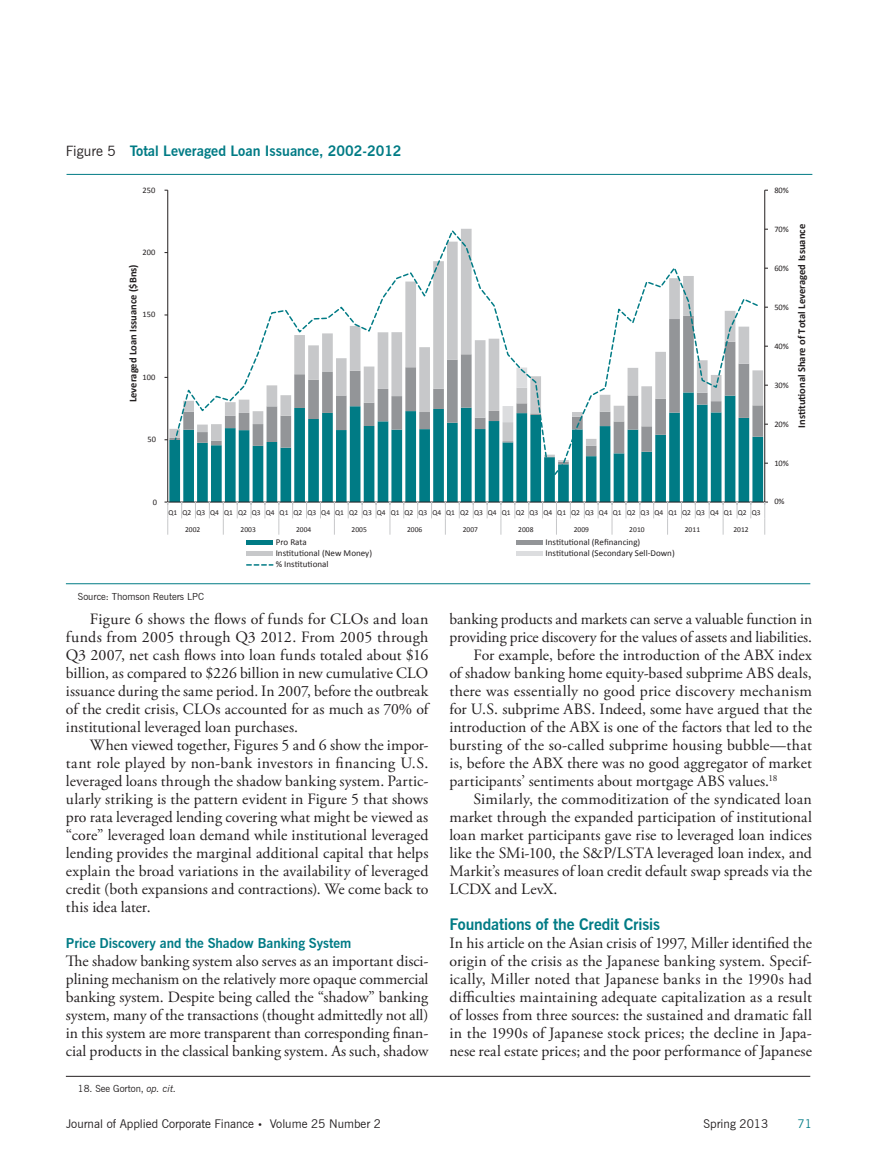
<style>
.page{position:relative;width:878px;height:1175px;background:#fff}
.page>*{position:absolute;margin:0;border:0;box-sizing:border-box;transform-origin:0 0}
.t1{font:15.75px/18px "Adobe Garamond Pro";color:#231f20;text-align:justify}
.t2{font:15.75px "Adobe Garamond Pro";letter-spacing:.02em;color:#231f20}
.t3{font:700 15.75px "News Gothic BT";letter-spacing:-.01em;color:#007b85}
.t4{font:700 14.25px "News Gothic BT";color:#007b85}
.t5{font:700 13.5px "News Gothic BT";color:#007b85}
.t6{font:12px "News Gothic BT";color:#231f20}
.t7{font:12px "News Gothic BT";color:#007b85}
.t8{font:700 10.5px "Calibri";color:#231f20}
.t9{font:9.75px "News Gothic BT";color:#231f20}
.t10{font:9px "Calibri";color:#231f20}
.t11{font:8.4px "Calibri";color:#231f20}
.t12{font:7.5px/16.4px "Calibri";color:#231f20}
.s1{font-weight:400;color:#231f20}
.s2{font-style:italic}
.s3{font-size:9px}
</style>
<div class="page">
<hr style="left:66px;top:1076px;width:744px;height:1px;background:#231f20">
<hr style="left:67px;top:174px;width:745px;height:1px;background:#007b85">
<hr style="left:66px;top:583px;width:744px;height:1px;background:#007b85">
<svg style="left:169px;top:464px;width:594px;height:37px;fill:#007b85"></svg>
<hr style="left:764px;top:190px;width:1px;height:312px;background:#231f20">
<hr style="left:167px;top:190px;width:1px;height:312px;background:#231f20">
<hr style="left:168px;top:501px;width:596px;height:1px;background:#231f20">
<svg style="left:750px;top:502px;width:1px;height:16px"></svg>
<svg style="left:736px;top:502px;width:1px;height:16px"></svg>
<svg style="left:708px;top:502px;width:1px;height:16px"></svg>
<svg style="left:695px;top:502px;width:1px;height:16px"></svg>
<svg style="left:681px;top:502px;width:1px;height:16px"></svg>
<svg style="left:653px;top:502px;width:1px;height:16px"></svg>
<svg style="left:639px;top:502px;width:1px;height:16px"></svg>
<svg style="left:625px;top:502px;width:1px;height:16px"></svg>
<svg style="left:597px;top:502px;width:1px;height:16px"></svg>
<svg style="left:584px;top:502px;width:1px;height:16px"></svg>
<svg style="left:570px;top:502px;width:1px;height:16px"></svg>
<svg style="left:542px;top:502px;width:1px;height:16px"></svg>
<svg style="left:528px;top:502px;width:1px;height:16px"></svg>
<svg style="left:514px;top:502px;width:1px;height:16px"></svg>
<svg style="left:486px;top:502px;width:1px;height:16px"></svg>
<svg style="left:473px;top:502px;width:1px;height:16px"></svg>
<svg style="left:459px;top:502px;width:1px;height:16px"></svg>
<svg style="left:431px;top:502px;width:1px;height:16px"></svg>
<svg style="left:417px;top:502px;width:1px;height:16px"></svg>
<svg style="left:403px;top:502px;width:1px;height:16px"></svg>
<svg style="left:375px;top:502px;width:1px;height:16px"></svg>
<svg style="left:362px;top:502px;width:1px;height:16px"></svg>
<svg style="left:348px;top:502px;width:1px;height:16px"></svg>
<svg style="left:320px;top:502px;width:1px;height:16px"></svg>
<svg style="left:306px;top:502px;width:1px;height:16px"></svg>
<svg style="left:292px;top:502px;width:1px;height:16px"></svg>
<svg style="left:264px;top:502px;width:1px;height:16px"></svg>
<svg style="left:251px;top:502px;width:1px;height:16px"></svg>
<svg style="left:237px;top:502px;width:1px;height:16px"></svg>
<svg style="left:209px;top:502px;width:1px;height:16px"></svg>
<svg style="left:195px;top:502px;width:1px;height:16px"></svg>
<svg style="left:181px;top:502px;width:1px;height:16px"></svg>
<svg style="left:764px;top:501px;width:4px;height:33px"></svg>
<svg style="left:722px;top:502px;width:1px;height:32px"></svg>
<svg style="left:667px;top:502px;width:1px;height:32px"></svg>
<svg style="left:611px;top:502px;width:1px;height:32px"></svg>
<svg style="left:556px;top:502px;width:1px;height:32px"></svg>
<svg style="left:500px;top:502px;width:1px;height:32px"></svg>
<svg style="left:445px;top:502px;width:1px;height:32px"></svg>
<svg style="left:389px;top:502px;width:1px;height:32px"></svg>
<svg style="left:334px;top:502px;width:1px;height:32px"></svg>
<svg style="left:278px;top:502px;width:1px;height:32px"></svg>
<svg style="left:223px;top:502px;width:1px;height:32px"></svg>
<svg style="left:164px;top:501px;width:4px;height:33px"></svg>
<svg style="left:173px;top:228px;width:586px;height:257px"></svg>
<hr style="left:247px;top:540px;width:26px;height:4px;background:#007b85">
<hr style="left:516px;top:540px;width:26px;height:4px;background:#939598">
<div style="left:247px;top:551px;width:26px;height:5px;background:#c7c8ca"></div>
<div style="left:516px;top:551px;width:26px;height:5px;background:#dcdddf"></div>
<svg style="left:247px;top:564px;width:26px;height:1px"></svg>
<p class="t4" style="left:66px;top:142px;width:337px"><span class="s1">Figure 5</span> Total Leveraged Loan Issuance, 2002-2012</p>
<p class="t11" style="left:142px;top:184px;width:14px">250</p>
<p class="t11" style="left:142px;top:247px;width:14px">200</p>
<p class="t8" style="left:126px;top:402px;width:140px;rotate:-90deg">Leveraged Loan Issuance ($Bns)</p>
<p class="t11" style="left:142px;top:309px;width:14px">150</p>
<p class="t11" style="left:142px;top:371px;width:14px">100</p>
<p class="t11" style="left:148px;top:434px;width:10px">50</p>
<p class="t11" style="left:153px;top:496px;width:6px">0</p>
<p class="t12" style="left:185px;top:505px;width:577px;text-indent:-16px">Q1 Q2 Q3 Q4 Q1 Q2 Q3 Q4 Q1 Q2 Q3 Q4 Q1 Q2 Q3 Q4 Q1 Q2 Q3 Q4 Q1 Q2 Q3 Q4 Q1 Q2 Q3 Q4 Q1 Q2 Q3 Q4 Q1 Q2 Q3 Q4 Q1 Q2 Q3 Q4 Q1 Q2 Q3<br>2002</p>
<p class="t12" style="left:240px;top:521px;width:17px">2003</p>
<p class="t12" style="left:296px;top:521px;width:17px">2004</p>
<p class="t12" style="left:351px;top:521px;width:17px">2005</p>
<p class="t12" style="left:407px;top:521px;width:17px">2006</p>
<p class="t12" style="left:462px;top:521px;width:17px">2007</p>
<p class="t12" style="left:518px;top:521px;width:17px">2008</p>
<p class="t12" style="left:573px;top:521px;width:17px">2009</p>
<p class="t12" style="left:629px;top:521px;width:17px">2010</p>
<p class="t12" style="left:684px;top:521px;width:17px">2011</p>
<p class="t12" style="left:733px;top:521px;width:17px">2012</p>
<p class="t10" style="left:276px;top:536px;width:33px">Pro Rata</p>
<p class="t10" style="left:545px;top:536px;width:96px">Institutional (Refinancing)</p>
<p class="t10" style="left:276px;top:547px;width:98px">Institutional (New Money)</p>
<p class="t10" style="left:545px;top:547px;width:131px">Institutional (Secondary Sell-Down)</p>
<p class="t10" style="left:276px;top:558px;width:54px">% Institutional</p>
<p class="t9" style="left:78px;top:590px;width:127px">Source: Thomson Reuters LPC</p>
<p class="t11" style="left:774px;top:184px;width:16px">80%</p>
<p class="t11" style="left:774px;top:223px;width:16px">70%</p>
<p class="t11" style="left:774px;top:262px;width:16px">60%</p>
<p class="t11" style="left:774px;top:301px;width:16px">50%</p>
<p class="t11" style="left:774px;top:340px;width:16px">40%</p>
<p class="t11" style="left:774px;top:379px;width:16px">30%</p>
<p class="t11" style="left:774px;top:418px;width:16px">20%</p>
<p class="t8" style="left:795px;top:428px;width:205px;rotate:-90deg">Institutional Share of Total Leveraged Issuance</p>
<p class="t11" style="left:774px;top:457px;width:16px">10%</p>
<p class="t11" style="left:774px;top:496px;width:12px">0%</p>
<p class="t1" style="left:66px;top:611px;width:364px;text-indent:24px">Figure 6 shows the flows of funds for CLOs and loan funds from 2005 through Q3 2012. From 2005 through Q3 2007, net cash flows into loan funds totaled about $16 billion, as compared to $226 billion in new cumulative CLO issuance during the same period. In 2007, before the outbreak of the credit crisis, CLOs accounted for as much as 70% of institutional leveraged loan purchases.</p>
<p class="t1" style="left:66px;top:737px;width:364px;text-indent:24px">When viewed together, Figures 5 and 6 show the impor&shy;tant role played by non-bank investors in financing U.S. leveraged loans through the shadow banking system. Partic&shy;ularly striking is the pattern evident in Figure 5 that shows pro rata leveraged lending covering what might be viewed as “core” leveraged loan demand while institutional leveraged lending provides the marginal additional capital that helps explain the broad variations in the availability of leveraged credit (both expansions and contractions). We come back to this idea later.</p>
<p class="t5" style="left:66px;top:935px;width:287px">Price Discovery and the Shadow Banking System</p>
<p class="t1" style="left:66px;top:953px;width:364px">The shadow banking system also serves as an important disci&shy;plining mechanism on the relatively more opaque commercial banking system. Despite being called the “shadow” banking system, many of the transactions (thought admittedly not all) in this system are more transparent than corresponding finan&shy;cial products in the classical banking system. As such, shadow</p>
<p class="t9" style="left:78px;top:1083px;width:100px">18. See Gorton, <span class="s2">op. cit.</span></p>
<p class="t1" style="left:449px;top:611px;width:364px">banking products and markets can serve a valuable function in</p>
<p class="t1" style="left:449px;top:629px;width:364px">providing price discovery for the values of assets and liabilities.</p>
<p class="t1" style="left:473px;top:647px;width:340px">For example, before the introduction of the ABX index</p>
<p class="t1" style="left:449px;top:665px;width:364px">of shadow banking home equity-based subprime ABS deals,</p>
<p class="t2" style="left:449px;top:682px;width:364px">there was essentially no good price discovery mechanism</p>
<p class="t1" style="left:449px;top:701px;width:364px">for U.S. subprime ABS. Indeed, some have argued that the</p>
<p class="t1" style="left:449px;top:719px;width:364px">introduction of the ABX is one of the factors that led to the</p>
<p class="t1" style="left:449px;top:737px;width:364px">bursting of the so-called subprime housing bubble—that</p>
<p class="t1" style="left:449px;top:755px;width:364px">is, before the ABX there was no good aggregator of market</p>
<p class="t1" style="left:449px;top:773px;width:329px">participants’ sentiments about mortgage ABS values.<sup>18</sup></p>
<p class="t2" style="left:473px;top:790px;width:340px">Similarly, the commoditization of the syndicated loan</p>
<p class="t1" style="left:449px;top:809px;width:364px">market through the expanded participation of institutional</p>
<p class="t1" style="left:449px;top:827px;width:364px">loan market participants gave rise to leveraged loan indices</p>
<p class="t1" style="left:449px;top:845px;width:364px">like the SMi-100, the S&amp;P/LSTA leveraged loan index, and</p>
<p class="t1" style="left:449px;top:863px;width:364px">Markit’s measures of loan credit default swap spreads via the</p>
<p class="t1" style="left:449px;top:881px;width:109px">LCDX and LevX.</p>
<p class="t3" style="left:449px;top:915px;width:212px">Foundations of the Credit Crisis</p>
<p class="t1" style="left:449px;top:935px;width:364px">In his article on the Asian crisis of 1997, Miller identified the origin of the crisis as the Japanese banking system. Specif&shy;ically, Miller noted that Japanese banks in the 1990s had difficulties maintaining adequate capitalization as a result of losses from three sources: the sustained and dramatic fall in the 1990s of Japanese stock prices; the decline in Japa&shy;nese real estate prices; and the poor performance of Japanese</p>
<p class="t6" style="left:66px;top:1116px;width:316px">Journal of Applied Corporate Finance <span class="s3">•</span> Volume 25 Number 2</p>
<p class="t6" style="left:703px;top:1116px;width:66px">Spring 2013</p>
<p class="t7" style="left:797px;top:1116px;width:16px">71</p>
</div>
